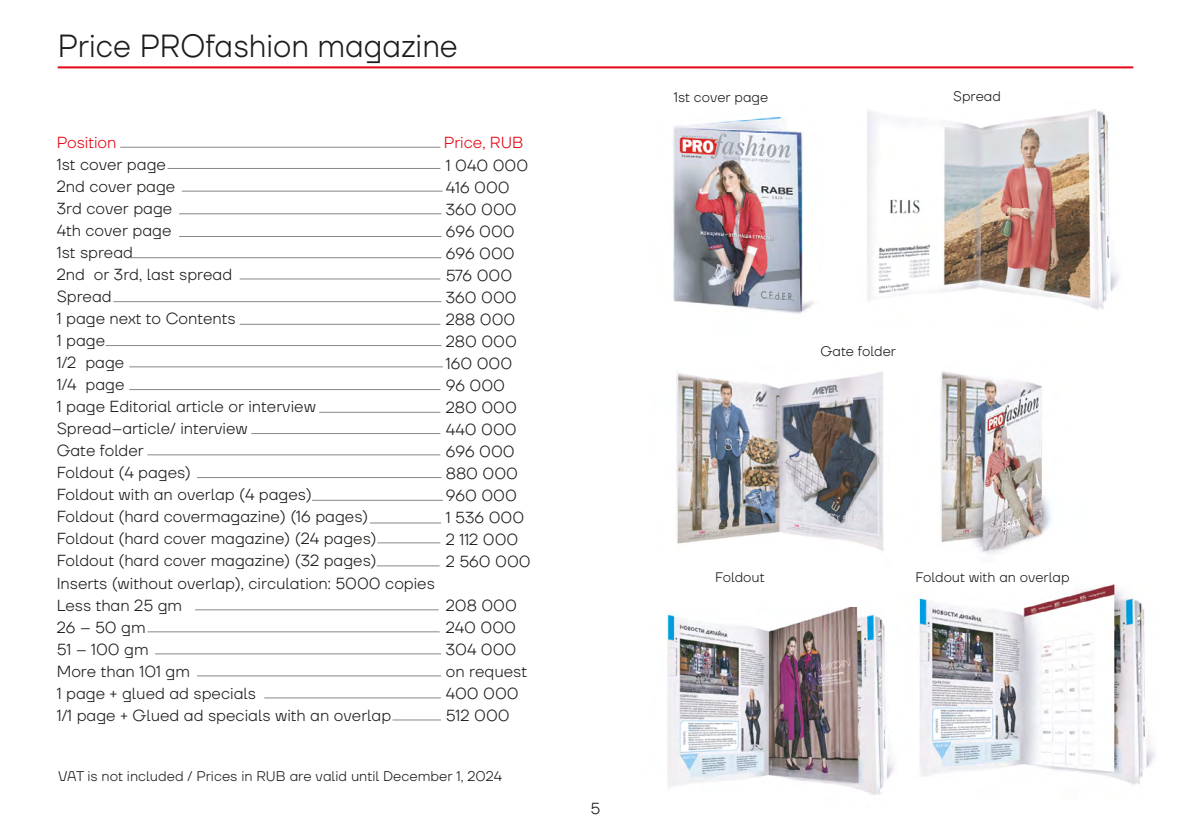
<style>
.page{position:relative;width:1191px;height:840px;background:#fff}
.page>*{position:absolute;margin:0;border:0;box-sizing:border-box;transform-origin:0 0}
.t1{font:300 32px "TT Firs Neue";color:#1d1d1b;scale:.95 1}
.t2{font:300 16px/22px "TT Firs Neue";color:#1d1d1b}
.t3{font:300 16px "TT Firs Neue";color:#e30613}
.t4{font:300 14px "TT Firs Neue";color:#1d1d1b}
.t5{font:300 13.8px "TT Firs Neue";color:#1d1d1b}
</style>
<div class="page">
<img style="left:919px;top:584px;width:236px;height:201px">
<img style="left:867px;top:109px;width:252px;height:201px">
<img style="left:676px;top:372px;width:208px;height:179px">
<img style="left:940px;top:371px;width:112px;height:183px">
<img style="left:667px;top:607px;width:227px;height:188px">
<img style="left:673px;top:116px;width:141px;height:198px">
<hr style="left:58px;top:66px;width:1075px;height:2px;background:#e30613">
<hr style="left:120px;top:147px;width:320px;height:1px;background:#878787">
<hr style="left:168px;top:168px;width:272px;height:1px;background:#878787">
<hr style="left:182px;top:191px;width:260px;height:1px;background:#878787">
<hr style="left:179px;top:213px;width:262px;height:1px;background:#878787">
<hr style="left:179px;top:236px;width:262px;height:1px;background:#878787">
<hr style="left:240px;top:278px;width:200px;height:1px;background:#878787">
<hr style="left:129px;top:257px;width:312px;height:1px;background:#878787">
<hr style="left:113px;top:301px;width:328px;height:1px;background:#878787">
<hr style="left:240px;top:324px;width:200px;height:1px;background:#878787">
<hr style="left:105px;top:345px;width:336px;height:1px;background:#878787">
<hr style="left:129px;top:366px;width:314px;height:1px;background:#878787">
<hr style="left:129px;top:389px;width:311px;height:1px;background:#878787">
<hr style="left:319px;top:411px;width:121px;height:1px;background:#878787">
<hr style="left:251px;top:433px;width:189px;height:1px;background:#878787">
<hr style="left:147px;top:454px;width:293px;height:1px;background:#878787">
<hr style="left:197px;top:477px;width:244px;height:1px;background:#878787">
<hr style="left:312px;top:499px;width:131px;height:1px;background:#878787">
<hr style="left:370px;top:522px;width:71px;height:1px;background:#878787">
<hr style="left:377px;top:542px;width:63px;height:1px;background:#878787">
<hr style="left:195px;top:609px;width:243px;height:1px;background:#878787">
<hr style="left:147px;top:631px;width:293px;height:1px;background:#878787">
<hr style="left:155px;top:653px;width:286px;height:1px;background:#878787">
<hr style="left:197px;top:675px;width:244px;height:1px;background:#878787">
<hr style="left:264px;top:697px;width:177px;height:1px;background:#878787">
<hr style="left:392px;top:719px;width:49px;height:1px;background:#878787">
<hr style="left:377px;top:565px;width:63px;height:1px;background:#878787">
<h1 class="t1" style="left:58px;top:24px;width:423px">Price PROfashion magazine</h1>
<p class="t3" style="left:57px;top:131px;width:61px">Position</p>
<p class="t3" style="left:444px;top:131px;width:81px">Price, RUB</p>
<p class="t2" style="left:57px;top:153px;width:380px">1st cover page<br>2nd cover page<br>3rd cover page<br>4th cover page<br>1st spread<br>2nd or 3rd, last spread<br>Spread<br>1 page next to Contents<br>1 page<br>1/2 page<br>1/4 page<br>1 page Editorial article or interview<br>Spread–article/ interview<br>Gate folder<br>Foldout (4 pages)<br>Foldout with an overlap (4 pages)<br>Foldout (hard covermagazine) (16 pages)<br>Foldout (hard cover magazine) (24 pages)<br>Foldout (hard cover magazine) (32 pages)<br>Inserts (without overlap), circulation: 5000 copies<br>Less than 25 gm<br>26 – 50 gm<br>51 – 100 gm<br>More than 101 gm<br>1 page + glued ad specials<br>1/1 page + Glued ad specials with an overlap</p>
<p class="t2" style="left:446px;top:154px;width:86px">1 040 000<br>416 000<br>360 000<br>696 000<br>696 000<br>576 000<br>360 000<br>288 000<br>280 000<br>160 000<br>96 000<br>280 000<br>440 000<br>696 000<br>880 000<br>960 000<br>1 536 000<br>2 112 000<br>2 560 000</p>
<p class="t2" style="left:446px;top:594px;width:83px">208 000<br>240 000<br>304 000 on request<br>400 000<br>512 000</p>
<p class="t4" style="left:58px;top:765px;width:445px">VAT is not included / Prices in RUB are valid until December 1, 2024</p>
<p class="t2" style="left:590px;top:796px;width:11px">5</p>
<p class="t5" style="left:674px;top:87px;width:96px">1st cover page</p>
<p class="t5" style="left:953px;top:87px;width:49px">Spread</p>
<p class="t5" style="left:820px;top:342px;width:77px">Gate folder</p>
<p class="t5" style="left:715px;top:567px;width:51px">Foldout</p>
<p class="t5" style="left:915px;top:567px;width:155px">Foldout with an overlap</p>
</div>
